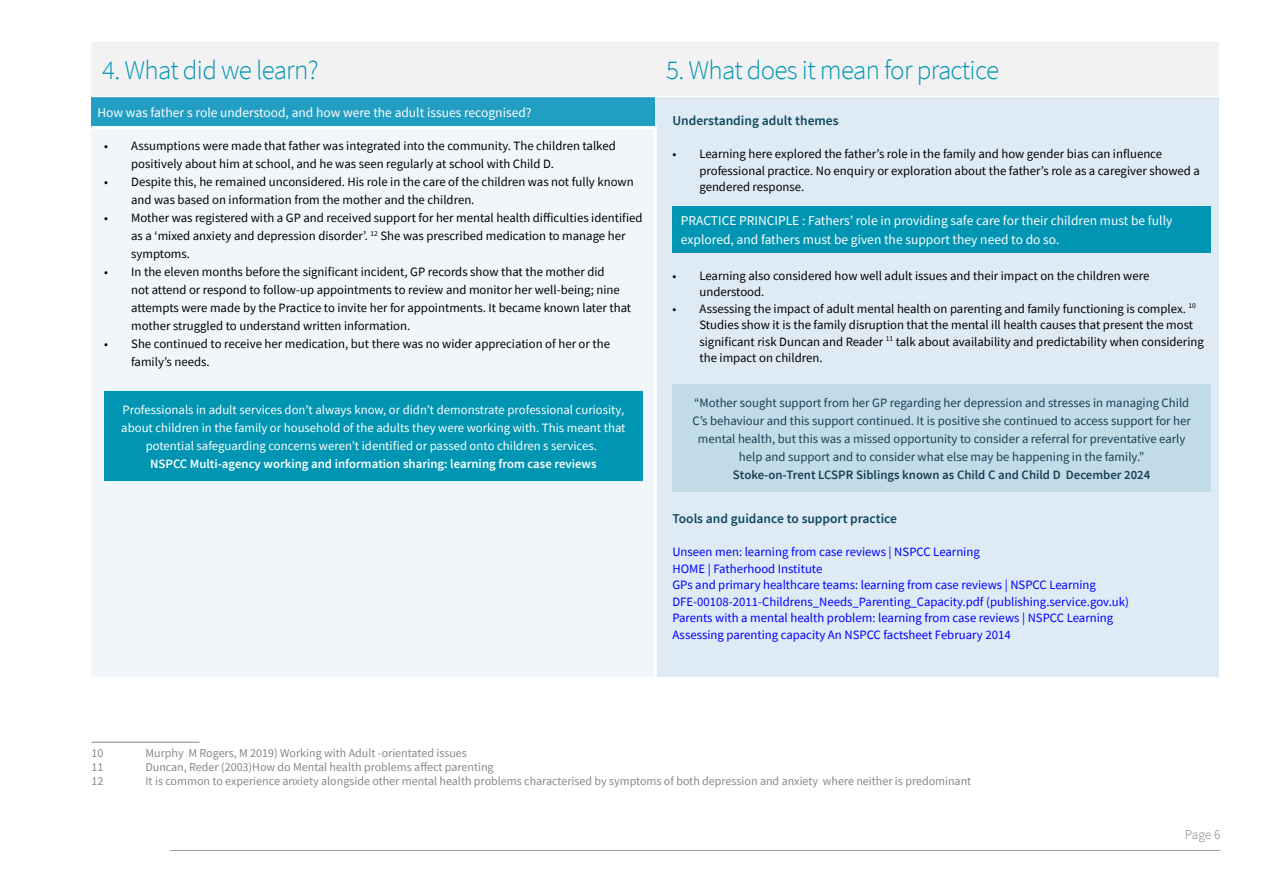
<style>
.page{position:relative;width:1263px;height:893px;background:#fff}
.page>*{position:absolute;margin:0;border:0;box-sizing:border-box;transform-origin:0 0}
.t1{font:300 27px "Source Sans Pro";letter-spacing:-.025em;color:#0095b3}
.t2{font:13.5px/19.5px "Source Sans Pro";color:#fff}
.t3{font:600 13.5px "Source Sans Pro";color:#0d475d}
.t4{font:300 13.5px "Source Sans Pro";color:#858584}
.t5{font:12.75px/18px "Source Sans Pro";color:#000}
.t6{font:12.75px/16.5px "Source Sans Pro";color:#00f}
.t7{font:12.75px/18px "Source Sans Pro";color:#183e54;text-align:center}
.t8{font:12.75px/18px "Source Sans Pro";color:#fff}
.t9{font:600 12.75px "Source Sans Pro";color:#fff}
.t10{font:600 12.75px "Source Sans Pro";color:#183e54}
.t11{font:12px "Source Sans Pro";color:#878787}
</style>
<div class="page">
<hr style="left:170px;top:850px;width:1050px;height:1px;background:#9d9d9c">
<div style="left:91px;top:96px;width:564px;height:32px;background:#239ec3"></div>
<div style="left:655px;top:96px;width:564px;height:580px;background:#dfebf4"></div>
<div style="left:91px;top:128px;width:564px;height:548px;background:#f1f6fa"></div>
<div style="left:672px;top:206px;width:539px;height:47px;background:#0095b3"></div>
<div style="left:672px;top:385px;width:539px;height:107px;background:#c1dce7"></div>
<div style="left:104px;top:391px;width:539px;height:89px;background:#0095b3"></div>
<hr style="left:91px;top:742px;width:108px;height:1px;background:#878787">
<hr style="left:91px;top:126px;width:566px;height:3px;background:#fff">
<hr style="left:91px;top:94px;width:564px;height:3px;background:#fff">
<hr style="left:655px;top:94px;width:564px;height:3px;background:#fff">
<hr style="left:654px;top:129px;width:3px;height:547px;background:#fff">
<div style="left:655px;top:43px;width:564px;height:53px;background:#f2f2f2"></div>
<div style="left:91px;top:43px;width:564px;height:53px;background:#f2f2f2"></div>
<p class="t1" style="left:102px;top:54px;width:218px">4. What did we learn?</p>
<p class="t1" style="left:666px;top:54px;width:334px">5. What does it mean for practice</p>
<p class="t2" style="left:97px;top:102px;width:436px">How was father s role understood, and how were the adult issues recognised?</p>
<p class="t5" style="left:131px;top:137px;width:486px;text-indent:-27px">• Assumptions were made that father was integrated into the community. The children talked positively about him at school, and he was seen regularly at school with Child D.</p>
<p class="t5" style="left:131px;top:173px;width:504px;text-indent:-27px">• Despite this, he remained unconsidered. His role in the care of the children was not fully known and was based on information from the mother and the children.</p>
<p class="t5" style="left:131px;top:209px;width:513px;text-indent:-27px">• Mother was registered with a GP and received support for her mental health difficulties identified as a ‘mixed anxiety and depression disorder’. <sup>12</sup> She was prescribed medication to manage her symptoms.</p>
<p class="t5" style="left:131px;top:263px;width:501px;text-indent:-27px">• In the eleven months before the significant incident, GP records show that the mother did<br>not attend or respond to follow-up appointments to review and monitor her well-being; nine attempts were made by the Practice to invite her for appointments. It became known later that mother struggled to understand written information.</p>
<p class="t5" style="left:131px;top:335px;width:480px;text-indent:-27px">• She continued to receive her medication, but there was no wider appreciation of her or the family’s needs.</p>
<p class="t8" style="left:121px;top:400px;width:506px">Professionals in adult services don’t always know, or didn’t demonstrate professional curiosity, about children in the family or household of the adults they were working with. This meant that</p>
<p class="t8" style="left:146px;top:436px;width:453px">potential safeguarding concerns weren’t identified or passed onto children s services.</p>
<h3 class="t9" style="left:150px;top:455px;width:448px">NSPCC Multi-agency working and information sharing: learning from case reviews</h3>
<h2 class="t3" style="left:672px;top:112px;width:168px">Understanding adult themes</h2>
<p class="t5" style="left:699px;top:145px;width:502px;line-height:16.5px;text-indent:-27px">• Learning here explored the father’s role in the family and how gender bias can influence professional practice. No enquiry or exploration about the father’s role as a caregiver showed a gendered response.</p>
<p class="t2" style="left:681px;top:210px;width:493px">PRACTICE PRINCIPLE : Fathers’ role in providing safe care for their children must be fully explored, and fathers must be given the support they need to do so.</p>
<p class="t5" style="left:699px;top:267px;width:451px;line-height:16.5px;text-indent:-27px">• Learning also considered how well adult issues and their impact on the children were understood.</p>
<p class="t5" style="left:699px;top:300px;width:506px;line-height:16.5px;text-indent:-27px">• Assessing the impact of adult mental health on parenting and family functioning is complex. <sup>10<br></sup>Studies show it is the family disruption that the mental ill health causes that present the most significant risk Duncan and Reader <sup>11</sup> talk about availability and predictability when considering the impact on children.</p>
<p class="t7" style="left:692px;top:394px;width:500px">“Mother sought support from her GP regarding her depression and stresses in managing Child C’s behaviour and this support continued. It is positive she continued to access support for her mental health, but this was a missed opportunity to consider a referral for preventative early help and support and to consider what else may be happening in the family.”</p>
<p class="t10" style="left:733px;top:467px;width:419px">Stoke-on-Trent LCSPR Siblings known as Child C and Child D December 2024</p>
<h2 class="t3" style="left:672px;top:510px;width:226px">Tools and guidance to support practice</h2>
<p class="t6" style="left:672px;top:544px;width:458px">Unseen men: learning from case reviews | NSPCC Learning<br>HOME | Fatherhood Institute<br>GPs and primary healthcare teams: learning from case reviews | NSPCC Learning DFE-00108-2011-Childrens_Needs_Parenting_Capacity.pdf (publishing.service.gov.uk)<br>Parents with a mental health problem: learning from case reviews | NSPCC Learning Assessing parenting capacity An NSPCC factsheet February 2014</p>
<p class="t11" style="left:91px;top:745px;width:13px">10</p>
<p class="t11" style="left:145px;top:745px;width:323px">Murphy M Rogers, M 2019) Working with Adult -orientated issues</p>
<p class="t11" style="left:91px;top:759px;width:13px">11</p>
<p class="t11" style="left:145px;top:759px;width:350px">Duncan, Reder (2003)How do Mental health problems affect parenting</p>
<p class="t11" style="left:145px;top:774px;width:827px">It is common to experience anxiety alongside other mental health problems characterised by symptoms of both depression and anxiety where neither is predominant</p>
<p class="t11" style="left:91px;top:774px;width:13px">12</p>
<p class="t4" style="left:1185px;top:827px;width:37px">Page 6</p>
</div>
